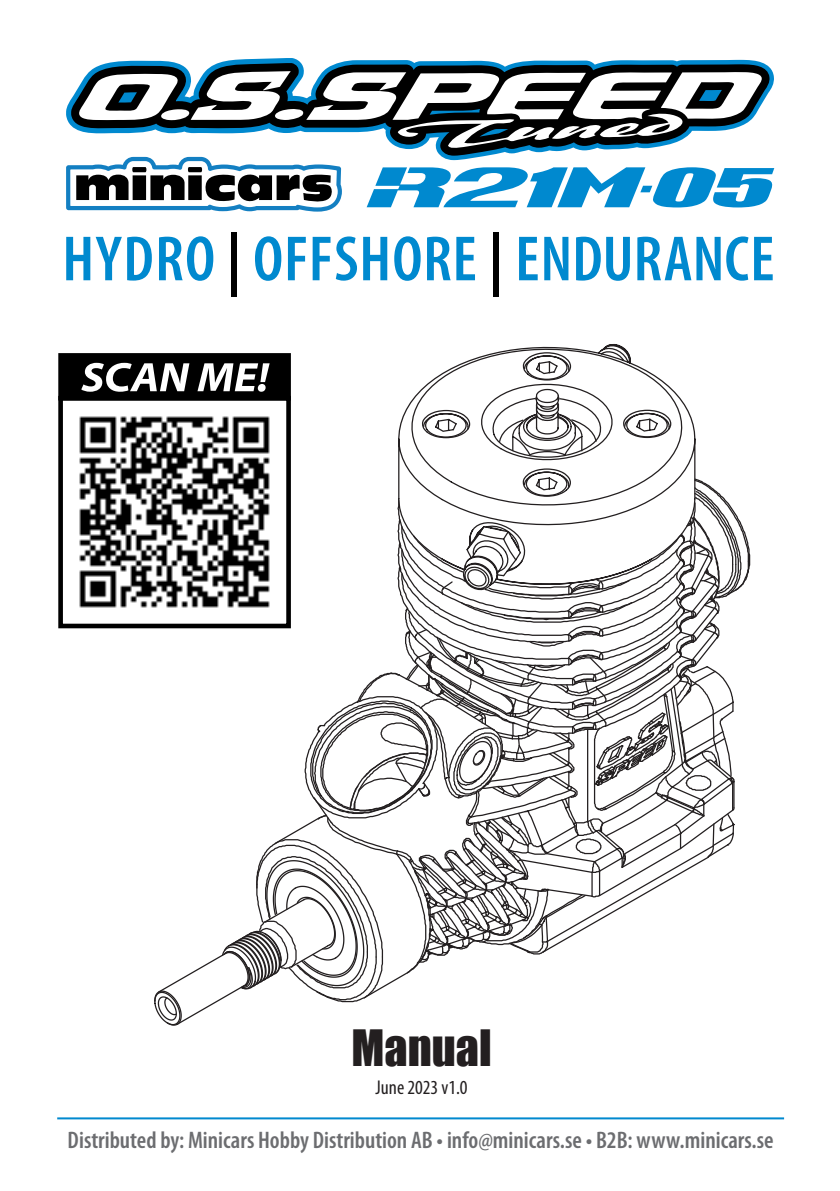
<style>
.page{position:relative;width:840px;height:1191px;background:#fff}
.page>*{position:absolute;margin:0;border:0;box-sizing:border-box;transform-origin:0 0}
.t1{font:46px "Impact";color:#231f20}
.t2{font:600 condensed 24px "Myriad Pro";color:#6c6d70}
.Text{font:condensed 20px "Myriad Pro";color:#231f20}
</style>
<div class="page">
<hr style="left:57px;top:1117px;width:726px;height:2px;background:#0089cf">
<svg style="left:398px;top:344px;width:297px;height:124px"></svg>
<svg style="left:522px;top:351px;width:49px;height:30px"></svg>
<svg style="left:622px;top:409px;width:49px;height:30px"></svg>
<svg style="left:498px;top:388px;width:99px;height:68px"></svg>
<svg style="left:153px;top:468px;width:597px;height:558px"></svg>
<svg style="left:66px;top:157px;width:276px;height:55px"></svg>
<svg style="left:293px;top:62px;width:481px;height:98px"></svg>
<svg style="left:298px;top:64px;width:471px;height:92px"></svg>
<svg style="left:66px;top:58px;width:695px;height:91px"></svg>
<svg style="left:366px;top:167px;width:407px;height:40px"></svg>
<svg style="left:66px;top:237px;width:24px;height:43px"></svg>
<svg style="left:96px;top:237px;width:56px;height:44px"></svg>
<svg style="left:159px;top:236px;width:54px;height:45px"></svg>
<div style="left:231px;top:232px;width:5px;height:64px;background:#000"></div>
<svg style="left:255px;top:236px;width:26px;height:45px"></svg>
<svg style="left:288px;top:237px;width:17px;height:43px"></svg>
<svg style="left:312px;top:236px;width:45px;height:45px"></svg>
<svg style="left:363px;top:237px;width:24px;height:43px"></svg>
<svg style="left:394px;top:236px;width:26px;height:45px"></svg>
<svg style="left:427px;top:237px;width:23px;height:43px"></svg>
<svg style="left:456px;top:237px;width:18px;height:43px"></svg>
<div style="left:493px;top:232px;width:5px;height:64px;background:#000"></div>
<svg style="left:519px;top:237px;width:18px;height:43px"></svg>
<svg style="left:544px;top:237px;width:24px;height:43px"></svg>
<svg style="left:576px;top:237px;width:24px;height:44px"></svg>
<svg style="left:606px;top:237px;width:23px;height:44px"></svg>
<svg style="left:637px;top:236px;width:135px;height:45px"></svg>
<img style="left:79px;top:416px;width:195px;height:195px">
<div style="left:58px;top:396px;width:233px;height:232px;border:5px solid #000"></div>
<div style="left:61px;top:355px;width:227px;height:43px;background:#000"></div>
<div style="left:58px;top:353px;width:233px;height:47px;border:5px solid #000"></div>
<svg style="left:81px;top:363px;width:108px;height:29px"></svg>
<svg style="left:197px;top:363px;width:72px;height:29px"></svg>
<p class="t1" style="left:351px;top:1012px;width:142px">Manual</p>
<p class="Text" style="left:375px;top:1075px;width:93px">June 2023 v1.0</p>
<p class="t2" style="left:68px;top:1127px;width:707px">Distributed by: Minicars Hobby Distribution AB • info@minicars.se • B2B: www.minicars.se</p>
</div>
